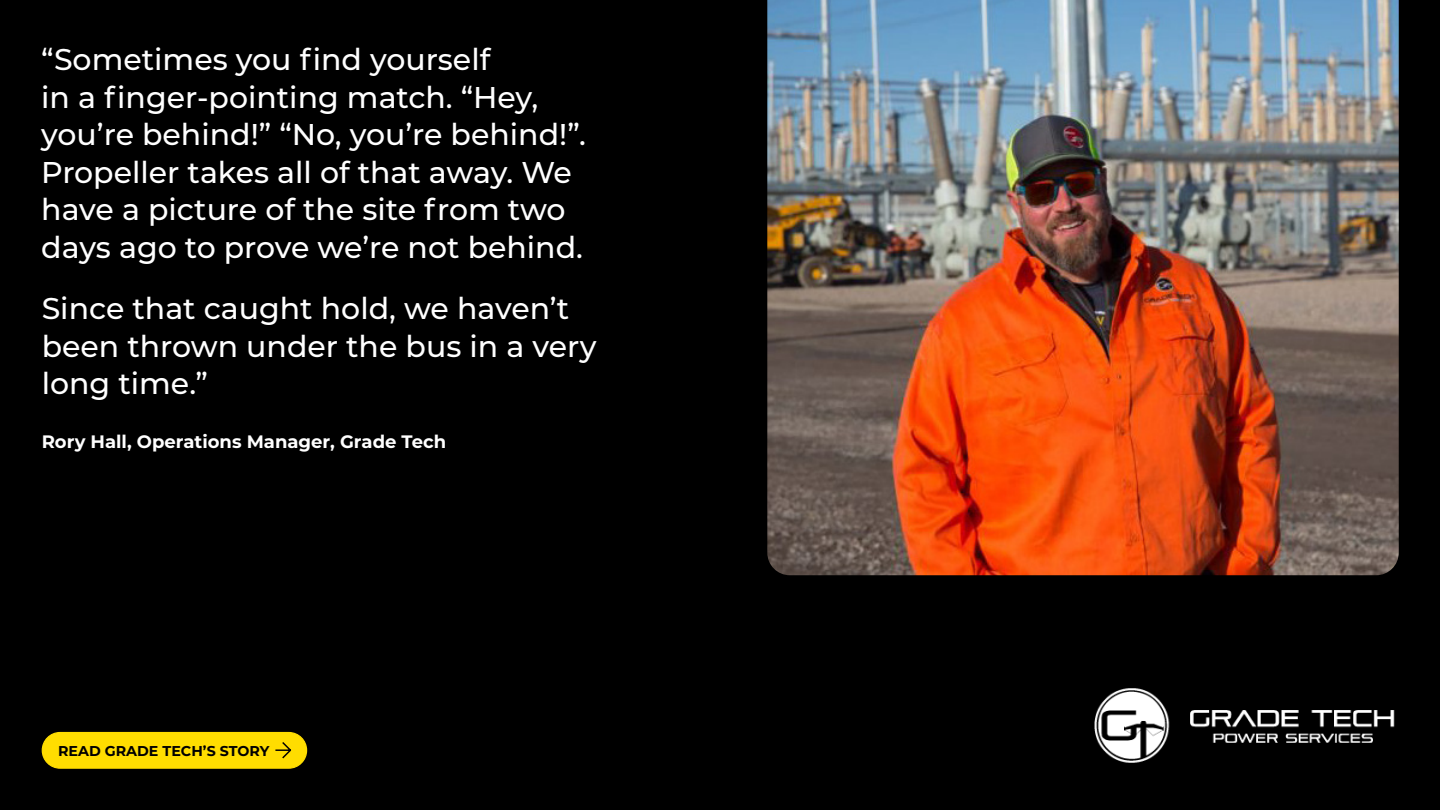
<style>
.page{position:relative;width:1440px;height:810px;background:#000}
.page>*{position:absolute;margin:0;border:0;box-sizing:border-box;transform-origin:0 0}
.t1{font:500 30px/37.5px "Montserrat";color:#fff}
.Name_under_quote{font:700 18px "Montserrat";color:#fff}
.Large_CTA{font:700 14.25px "Montserrat";color:#000}
</style>
<div class="page">
<img style="left:767px;top:0;width:632px;height:575px">
<div style="left:42px;top:733px;width:265px;height:35px;background:#fd0;border-radius:18px"></div>
<div style="left:42px;top:732px;width:265px;height:37px;border:1px solid #fd0;border-radius:18px"></div>
<svg style="left:275px;top:742px;width:16px;height:17px"></svg>
<img style="left:1094px;top:688px;width:301px;height:75px">
<h2 class="t1" style="left:41px;top:40px;width:546px">“Sometimes you find yourself<br>in a finger-pointing match. “Hey, you’re behind!” “No, you’re behind!”.<br>Propeller takes all of that away. We have a picture of the site from two days ago to prove we’re not behind.</h2>
<h2 class="t1" style="left:42px;top:289px;width:556px">Since that caught hold, we haven’t been thrown under the bus in a very long time.”</h2>
<p class="Name_under_quote" style="left:42px;top:429px;width:406px">Rory Hall, Operations Manager, Grade Tech</p>
<p class="Large_CTA" style="left:58px;top:740px;width:213px">READ GRADE TECH’S STORY</p>
</div>
